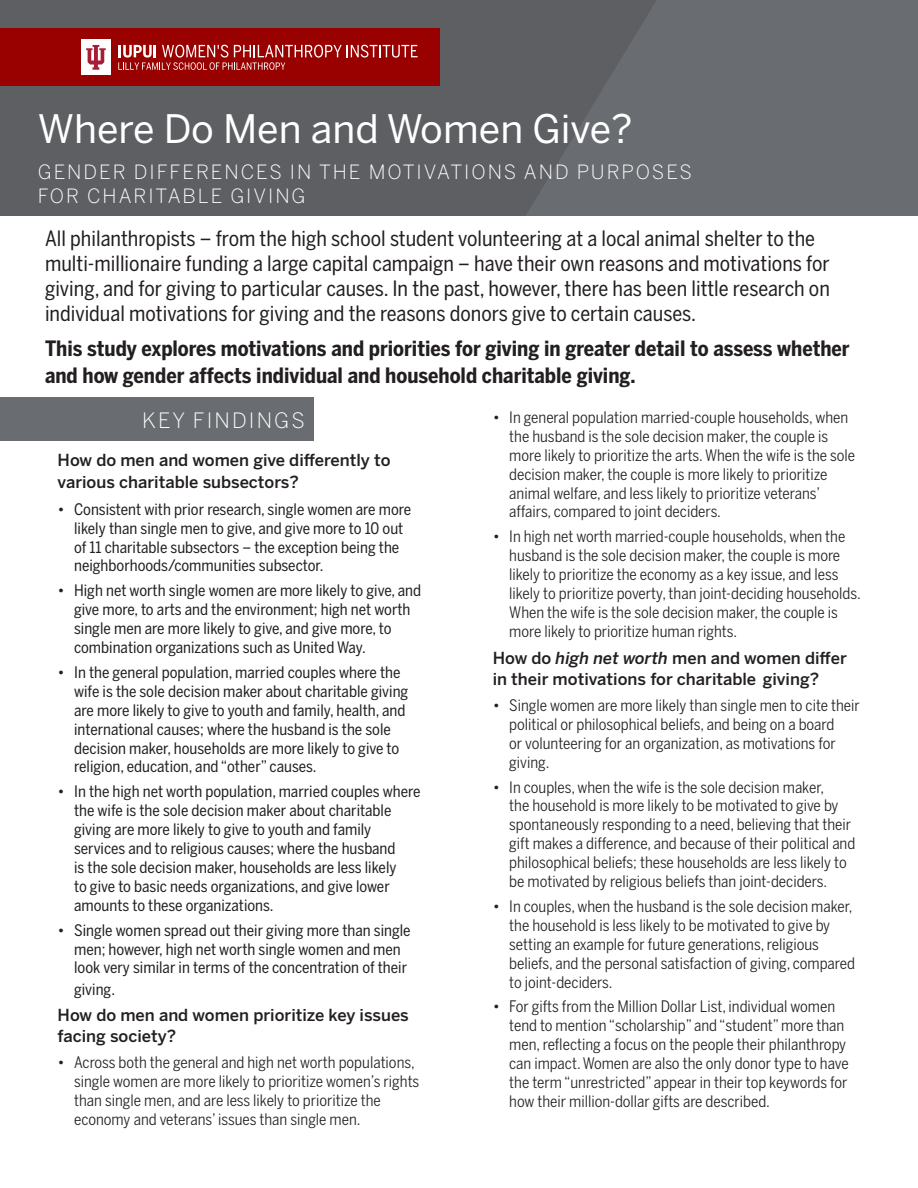
<style>
.page{position:relative;width:918px;height:1188px;background:#fff}
.page>*{position:absolute;margin:0;border:0;box-sizing:border-box;transform-origin:0 0}
.t1{font:39px "Benton Sans";color:#fff}
.t2{font:21px/25.2px "Benton Sans Cond";color:#231f20}
.t3{font:700 21px/27px "Benton Sans Cond";color:#231f20}
.t4{font:300 21px "Benton Sans";letter-spacing:.1em;color:#fff}
.t5{font:300 19.5px "Benton Sans";letter-spacing:.1em;color:#fff}
.t6{font:500 16.5px/21.6px "Benton Sans";color:#231f20}
.t7{font:15.75px/18.9px "Benton Sans Cond";color:#231f20}
.t8{font:15.75px/18.9px "Benton Sans Cond";color:#231f20}
.s1{font-style:italic}
</style>
<div class="page">
<div style="left:0;top:0;width:918px;height:237px;background:#5d5f63"></div>
<svg style="left:526px;top:0;width:392px;height:216px;fill:#696c70"></svg>
<div style="left:0;top:216px;width:918px;height:972px;background:#fff"></div>
<div style="left:0;top:29px;width:440px;height:57px;background:#900"></div>
<div style="left:81px;top:40px;width:30px;height:35px;background:#fff"></div>
<svg style="left:86px;top:45px;width:20px;height:25px"></svg>
<svg style="left:118px;top:45px;width:300px;height:25px"></svg>
<div style="left:0;top:398px;width:314px;height:43px;background:#696c70"></div>
<p class="t1" style="left:38px;top:106px;width:596px">Where Do Men and Women Give?</p>
<p class="t5" style="left:38px;top:161px;width:656px">GENDER DIFFERENCES IN THE MOTIVATIONS AND PURPOSES</p>
<p class="t5" style="left:38px;top:184px;width:269px">FOR CHARITABLE GIVING</p>
<p class="t2" style="left:45px;top:226px;width:786px">All philanthropists – from the high school student volunteering at a local animal shelter to the multi-millionaire funding a large capital campaign – have their own reasons and motivations for giving, and for giving to particular causes. In the past, however, there has been little research on individual motivations for giving and the reasons donors give to certain causes.</p>
<p class="t3" style="left:45px;top:335px;width:806px">This study explores motivations and priorities for giving in greater detail to assess whether and how gender affects individual and household charitable giving.</p>
<p class="t4" style="left:142px;top:408px;width:164px">KEY FINDINGS</p>
<p class="t7" style="left:509px;top:408px;width:347px;text-indent:-16px">• In general population married-couple households, when the husband is the sole decision maker, the couple is more likely to prioritize the arts. When the wife is the sole decision maker, the couple is more likely to prioritize animal welfare, and less likely to prioritize veterans’ affairs, compared to joint deciders.</p>
<p class="t7" style="left:509px;top:527px;width:353px;text-indent:-16px">• In high net worth married-couple households, when the husband is the sole decision maker, the couple is more likely to prioritize the economy as a key issue, and less likely to prioritize poverty, than joint-deciding households.<br>When the wife is the sole decision maker, the couple is more likely to prioritize human rights.</p>
<p class="t6" style="left:493px;top:647px;width:356px">How do <span class="s1">high net worth</span> men and women differ in their motivations for charitable giving?</p>
<p class="t7" style="left:509px;top:696px;width:352px;text-indent:-16px">• Single women are more likely than single men to cite their political or philosophical beliefs, and being on a board<br>or volunteering for an organization, as motivations for giving.</p>
<p class="t7" style="left:509px;top:777px;width:348px;text-indent:-16px">• In couples, when the wife is the sole decision maker,<br>the household is more likely to be motivated to give by spontaneously responding to a need, believing that their gift makes a difference, and because of their political and philosophical beliefs; these households are less likely to be motivated by religious beliefs than joint-deciders.</p>
<p class="t7" style="left:509px;top:897px;width:347px;text-indent:-16px">• In couples, when the husband is the sole decision maker, the household is less likely to be motivated to give by setting an example for future generations, religious beliefs, and the personal satisfaction of giving, compared to joint-deciders.</p>
<p class="t7" style="left:509px;top:997px;width:341px;text-indent:-16px">• For gifts from the Million Dollar List, individual women tend to mention “scholarship” and “student” more than men, reflecting a focus on the people their philanthropy can impact. Women are also the only donor type to have the term “unrestricted” appear in their top keywords for how their million-dollar gifts are described.</p>
<p class="t6" style="left:58px;top:449px;width:334px">How do men and women give differently to various charitable subsectors?</p>
<p class="t8" style="left:74px;top:499px;width:339px;text-indent:-16px">• Consistent with prior research, single women are more likely than single men to give, and give more to 10 out of 11 charitable subsectors – the exception being the neighborhoods/communities subsector.</p>
<p class="t8" style="left:74px;top:581px;width:349px;text-indent:-16px">• High net worth single women are more likely to give, and give more, to arts and the environment; high net worth single men are more likely to give, and give more, to combination organizations such as United Way.</p>
<p class="t8" style="left:74px;top:663px;width:336px;text-indent:-16px">• In the general population, married couples where the wife is the sole decision maker about charitable giving are more likely to give to youth and family, health, and international causes; where the husband is the sole decision maker, households are more likely to give to religion, education, and “other” causes.</p>
<p class="t8" style="left:74px;top:782px;width:348px;text-indent:-16px">• In the high net worth population, married couples where the wife is the sole decision maker about charitable giving are more likely to give to youth and family services and to religious causes; where the husband<br>is the sole decision maker, households are less likely<br>to give to basic needs organizations, and give lower amounts to these organizations.</p>
<p class="t8" style="left:74px;top:920px;width:338px;text-indent:-16px">• Single women spread out their giving more than single men; however, high net worth single women and men look very similar in terms of the concentration of their</p>
<p class="t8" style="left:74px;top:980px;width:42px">giving.</p>
<p class="t6" style="left:58px;top:1004px;width:353px">How do men and women prioritize key issues facing society?</p>
<p class="t7" style="left:74px;top:1053px;width:347px;text-indent:-16px">• Across both the general and high net worth populations, single women are more likely to prioritize women’s rights than single men, and are less likely to prioritize the economy and veterans’ issues than single men.</p>
</div>
